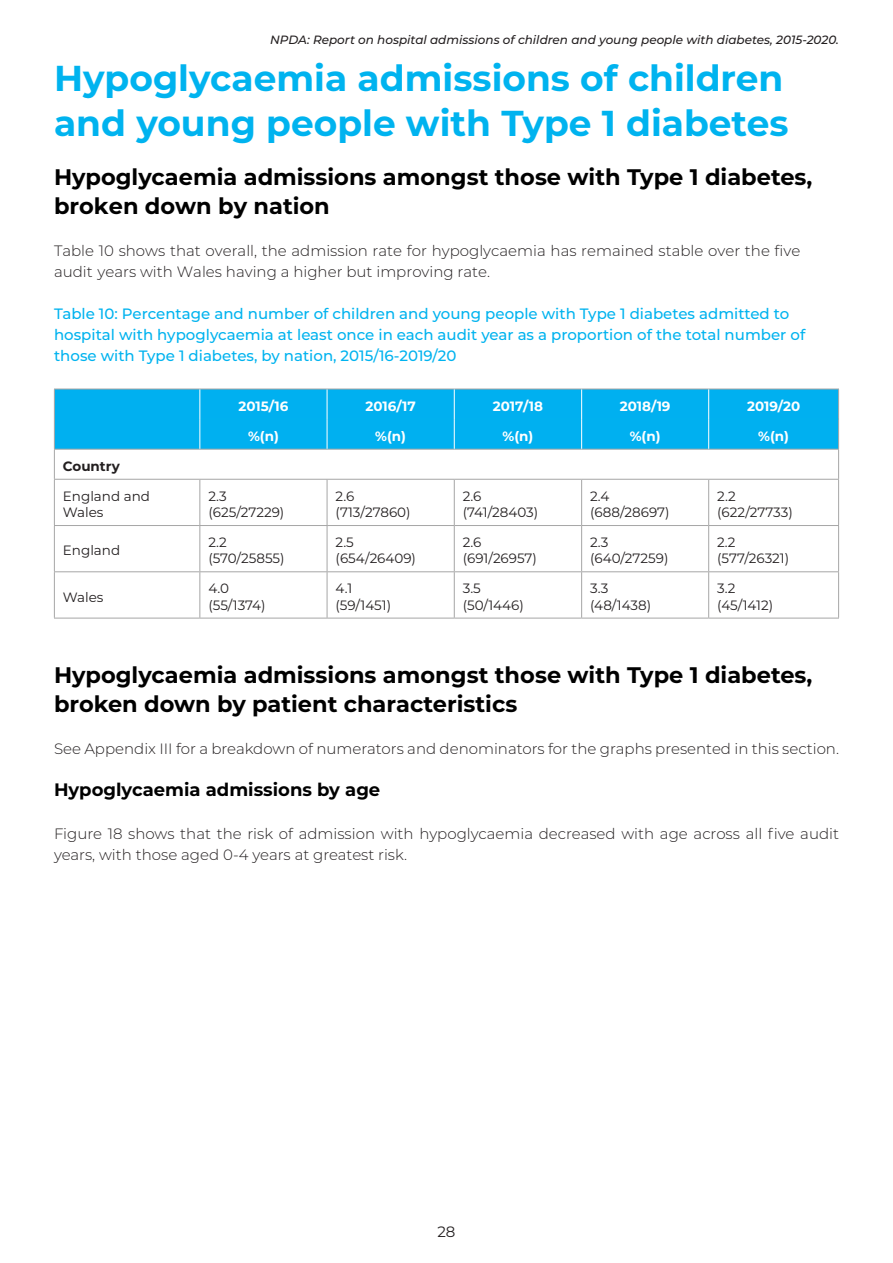
<style>
.page{position:relative;width:893px;height:1263px;background:#fff}
.page>*{position:absolute;margin:0;border:0;box-sizing:border-box;transform-origin:0 0}
.Body_Copy{font:700 36px/45px "Montserrat";color:#00b3ef}
.Heading_BLUE_MAIN{font:700 22.5px/28.5px "Montserrat";color:#000}
.Body_Copy-2{font:700 22.5px/28.5px "Montserrat";color:#000}
.Body_Copy-3{font:700 18px "Montserrat";color:#000}
.Body_Copy-4{font:300 15px/21.5px "Montserrat";color:#231f20}
.Body_Copy-5{font:500 15px/21px "Montserrat";color:#00b3ef}
.t1{font:15px "Montserrat";color:#231f20}
.t2{font:13.5px/16.2px "Montserrat";color:#231f20}
.t3{font:700 13.5px "Montserrat";color:#fff}
.t4{font:700 13.5px "Montserrat";color:#231f20}
.t5{font:italic 500 12px "Montserrat";color:#231f20}
</style>
<div class="page">
<div style="left:55px;top:390px;width:783px;height:59px;background:#00b0f0"></div>
<hr style="left:54px;top:389px;width:146px;height:1px;background:#a6a6a6">
<hr style="left:200px;top:389px;width:127px;height:1px;background:#a6a6a6">
<hr style="left:327px;top:389px;width:127px;height:1px;background:#a6a6a6">
<hr style="left:454px;top:389px;width:128px;height:1px;background:#a6a6a6">
<hr style="left:582px;top:389px;width:127px;height:1px;background:#a6a6a6">
<hr style="left:709px;top:389px;width:130px;height:1px;background:#a6a6a6">
<hr style="left:54px;top:449px;width:146px;height:1px;background:#a6a6a6">
<hr style="left:200px;top:449px;width:127px;height:1px;background:#a6a6a6">
<hr style="left:327px;top:449px;width:127px;height:1px;background:#a6a6a6">
<hr style="left:454px;top:449px;width:128px;height:1px;background:#a6a6a6">
<hr style="left:582px;top:449px;width:127px;height:1px;background:#a6a6a6">
<hr style="left:709px;top:449px;width:130px;height:1px;background:#a6a6a6">
<hr style="left:54px;top:479px;width:146px;height:1px;background:#a6a6a6">
<hr style="left:200px;top:479px;width:127px;height:1px;background:#a6a6a6">
<hr style="left:327px;top:479px;width:127px;height:1px;background:#a6a6a6">
<hr style="left:454px;top:479px;width:128px;height:1px;background:#a6a6a6">
<hr style="left:582px;top:479px;width:127px;height:1px;background:#a6a6a6">
<hr style="left:709px;top:479px;width:130px;height:1px;background:#a6a6a6">
<hr style="left:54px;top:525px;width:146px;height:1px;background:#a6a6a6">
<hr style="left:200px;top:525px;width:127px;height:1px;background:#a6a6a6">
<hr style="left:327px;top:525px;width:127px;height:1px;background:#a6a6a6">
<hr style="left:454px;top:525px;width:128px;height:1px;background:#a6a6a6">
<hr style="left:582px;top:525px;width:127px;height:1px;background:#a6a6a6">
<hr style="left:709px;top:525px;width:130px;height:1px;background:#a6a6a6">
<hr style="left:54px;top:571px;width:146px;height:1px;background:#a6a6a6">
<hr style="left:200px;top:571px;width:127px;height:1px;background:#a6a6a6">
<hr style="left:327px;top:571px;width:127px;height:1px;background:#a6a6a6">
<hr style="left:454px;top:571px;width:128px;height:1px;background:#a6a6a6">
<hr style="left:582px;top:571px;width:127px;height:1px;background:#a6a6a6">
<hr style="left:709px;top:571px;width:130px;height:1px;background:#a6a6a6">
<hr style="left:54px;top:618px;width:146px;height:1px;background:#a6a6a6">
<hr style="left:200px;top:618px;width:127px;height:1px;background:#a6a6a6">
<hr style="left:327px;top:618px;width:127px;height:1px;background:#a6a6a6">
<hr style="left:454px;top:618px;width:128px;height:1px;background:#a6a6a6">
<hr style="left:582px;top:618px;width:127px;height:1px;background:#a6a6a6">
<hr style="left:709px;top:618px;width:130px;height:1px;background:#a6a6a6">
<hr style="left:54px;top:389px;width:1px;height:30px;background:#a6a6a6">
<hr style="left:54px;top:419px;width:1px;height:30px;background:#a6a6a6">
<hr style="left:54px;top:449px;width:1px;height:30px;background:#a6a6a6">
<hr style="left:54px;top:480px;width:1px;height:45px;background:#a6a6a6">
<hr style="left:54px;top:526px;width:1px;height:45px;background:#a6a6a6">
<hr style="left:54px;top:572px;width:1px;height:46px;background:#a6a6a6">
<hr style="left:838px;top:389px;width:1px;height:30px;background:#a6a6a6">
<hr style="left:838px;top:419px;width:1px;height:30px;background:#a6a6a6">
<hr style="left:838px;top:449px;width:1px;height:30px;background:#a6a6a6">
<hr style="left:199px;top:480px;width:1px;height:45px;background:#a6a6a6">
<hr style="left:327px;top:480px;width:1px;height:45px;background:#a6a6a6">
<hr style="left:454px;top:480px;width:1px;height:45px;background:#a6a6a6">
<hr style="left:581px;top:480px;width:1px;height:45px;background:#a6a6a6">
<hr style="left:708px;top:480px;width:1px;height:45px;background:#a6a6a6">
<hr style="left:838px;top:480px;width:1px;height:45px;background:#a6a6a6">
<hr style="left:199px;top:526px;width:1px;height:45px;background:#a6a6a6">
<hr style="left:327px;top:526px;width:1px;height:45px;background:#a6a6a6">
<hr style="left:454px;top:526px;width:1px;height:45px;background:#a6a6a6">
<hr style="left:581px;top:526px;width:1px;height:45px;background:#a6a6a6">
<hr style="left:708px;top:526px;width:1px;height:45px;background:#a6a6a6">
<hr style="left:838px;top:526px;width:1px;height:45px;background:#a6a6a6">
<hr style="left:199px;top:572px;width:1px;height:46px;background:#a6a6a6">
<hr style="left:327px;top:572px;width:1px;height:46px;background:#a6a6a6">
<hr style="left:454px;top:572px;width:1px;height:46px;background:#a6a6a6">
<hr style="left:581px;top:572px;width:1px;height:46px;background:#a6a6a6">
<hr style="left:708px;top:572px;width:1px;height:46px;background:#a6a6a6">
<hr style="left:838px;top:572px;width:1px;height:46px;background:#a6a6a6">
<hr style="left:200px;top:419px;width:127px;height:1px;background:#00b3ef">
<hr style="left:327px;top:419px;width:127px;height:1px;background:#00b3ef">
<hr style="left:455px;top:419px;width:126px;height:1px;background:#00b3ef">
<hr style="left:582px;top:419px;width:126px;height:1px;background:#00b3ef">
<hr style="left:709px;top:419px;width:129px;height:1px;background:#00b3ef">
<hr style="left:199px;top:389px;width:1px;height:30px;background:#fff">
<hr style="left:327px;top:389px;width:1px;height:30px;background:#fff">
<hr style="left:454px;top:389px;width:1px;height:30px;background:#fff">
<hr style="left:581px;top:389px;width:1px;height:30px;background:#fff">
<hr style="left:708px;top:389px;width:1px;height:30px;background:#fff">
<hr style="left:199px;top:419px;width:1px;height:30px;background:#fff">
<hr style="left:327px;top:419px;width:1px;height:30px;background:#fff">
<hr style="left:454px;top:419px;width:1px;height:30px;background:#fff">
<hr style="left:581px;top:419px;width:1px;height:30px;background:#fff">
<hr style="left:708px;top:419px;width:1px;height:30px;background:#fff">
<p class="t5" style="left:270px;top:32px;width:570px">NPDA: Report on hospital admissions of children and young people with diabetes, 2015-2020.</p>
<p class="Body_Copy" style="left:54px;top:53px;width:736px">Hypoglycaemia admissions of children and young people with Type 1 diabetes</p>
<p class="Body_Copy-2" style="left:54px;top:162px;width:760px">Hypoglycaemia admissions amongst those with Type 1 diabetes, broken down by nation</p>
<p class="Body_Copy-4" style="left:54px;top:239px;width:748px">Table 10 shows that overall, the admission rate for hypoglycaemia has remained stable over the five audit years with Wales having a higher but improving rate.</p>
<p class="Body_Copy-5" style="left:54px;top:303px;width:753px">Table 10: Percentage and number of children and young people with Type 1 diabetes admitted to hospital with hypoglycaemia at least once in each audit year as a proportion of the total number of those with Type 1 diabetes, by nation, 2015/16-2019/20</p>
<p class="t3" style="left:238px;top:396px;width:51px">2015/16</p>
<p class="t3" style="left:365px;top:396px;width:52px">2016/17</p>
<p class="t3" style="left:493px;top:396px;width:52px">2017/18</p>
<p class="t3" style="left:620px;top:396px;width:52px">2018/19</p>
<p class="t3" style="left:747px;top:396px;width:55px">2019/20</p>
<p class="t3" style="left:248px;top:426px;width:32px">%(n)</p>
<p class="t3" style="left:375px;top:426px;width:32px">%(n)</p>
<p class="t3" style="left:503px;top:426px;width:32px">%(n)</p>
<p class="t3" style="left:630px;top:426px;width:32px">%(n)</p>
<p class="t3" style="left:758px;top:426px;width:32px">%(n)</p>
<p class="t4" style="left:63px;top:456px;width:59px">Country</p>
<p class="t2" style="left:63px;top:487px;width:89px">England and<br>Wales</p>
<p class="t2" style="left:208px;top:487px;width:78px">2.3 (625/27229)</p>
<p class="t2" style="left:336px;top:487px;width:77px">2.6 (713/27860)</p>
<p class="t2" style="left:463px;top:487px;width:77px">2.6 (741/28403)</p>
<p class="t2" style="left:590px;top:487px;width:81px">2.4 (688/28697)</p>
<p class="t2" style="left:717px;top:487px;width:77px">2.2 (622/27733)</p>
<p class="t2" style="left:63px;top:542px;width:59px">England</p>
<p class="t2" style="left:208px;top:534px;width:78px">2.2 (570/25855)</p>
<p class="t2" style="left:336px;top:534px;width:82px">2.5 (654/26409)</p>
<p class="t2" style="left:463px;top:534px;width:76px">2.6 (691/26957)</p>
<p class="t2" style="left:590px;top:534px;width:80px">2.3 (640/27259)</p>
<p class="t2" style="left:717px;top:534px;width:74px">2.2 (577/26321)</p>
<p class="t2" style="left:63px;top:588px;width:42px">Wales</p>
<p class="t2" style="left:208px;top:580px;width:59px">4.0 (55/1374)</p>
<p class="t2" style="left:336px;top:580px;width:57px">4.1 (59/1451)</p>
<p class="t2" style="left:463px;top:580px;width:63px">3.5 (50/1446)</p>
<p class="t2" style="left:590px;top:580px;width:63px">3.3 (48/1438)</p>
<p class="t2" style="left:717px;top:580px;width:58px">3.2 (45/1412)</p>
<p class="Heading_BLUE_MAIN" style="left:54px;top:660px;width:760px">Hypoglycaemia admissions amongst those with Type 1 diabetes, broken down by patient characteristics</p>
<p class="Body_Copy-4" style="left:54px;top:737px;width:786px">See Appendix III for a breakdown of numerators and denominators for the graphs presented in this section.</p>
<p class="Body_Copy-3" style="left:54px;top:777px;width:328px">Hypoglycaemia admissions by age</p>
<p class="Body_Copy-4" style="left:54px;top:822px;width:786px;line-height:21px">Figure 18 shows that the risk of admission with hypoglycaemia decreased with age across all five audit years, with those aged 0-4 years at greatest risk.</p>
<p class="t1" style="left:437px;top:1221px;width:20px">28</p>
</div>
